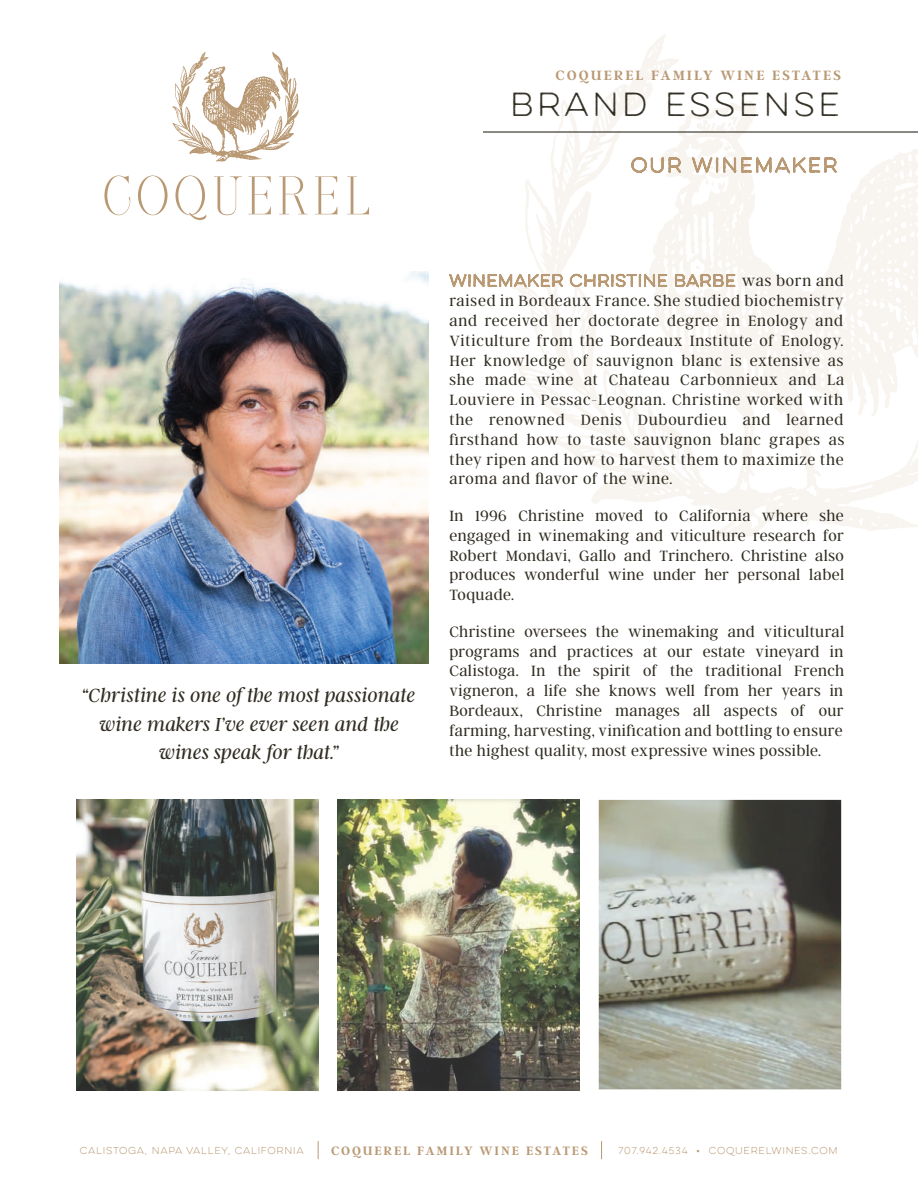
<style>
.page{position:relative;width:918px;height:1188px;background:#fff}
.page>*{position:absolute;margin:0;border:0;box-sizing:border-box;transform-origin:0 0}
.t1{font:30px "Lulo One";letter-spacing:-.08em;color:#302c21}
.t2{font:italic 300 21px/28.8px "Argent CF";color:#302c21;text-align:center}
.t3{font:300 16.5px/19.8px "Argent CF";letter-spacing:.03em;color:#302c21;text-align:justify}
.t4{font:600 15px "Argent CF";letter-spacing:.14em;color:#b99974}
.t5{font:600 13.5px "Argent CF";letter-spacing:.14em;color:#b99974}
.t6{font:9px "Lulo One";letter-spacing:-.12em;color:#b99974}
</style>
<div class="page">
<img style="left:76px;top:800px;width:243px;height:290px">
<svg style="left:514px;top:34px;width:404px;height:505px"></svg>
<svg style="left:540px;top:333px;width:15px;height:29px"></svg>
<svg style="left:318px;top:1141px;width:1px;height:18px"></svg>
<svg style="left:601px;top:1141px;width:1px;height:18px"></svg>
<svg style="left:104px;top:175px;width:26px;height:40px"></svg>
<svg style="left:138px;top:175px;width:30px;height:40px"></svg>
<svg style="left:175px;top:175px;width:31px;height:45px"></svg>
<svg style="left:214px;top:176px;width:28px;height:39px"></svg>
<svg style="left:248px;top:176px;width:23px;height:38px"></svg>
<svg style="left:279px;top:176px;width:29px;height:38px"></svg>
<svg style="left:315px;top:176px;width:22px;height:38px"></svg>
<svg style="left:347px;top:176px;width:22px;height:38px"></svg>
<svg style="left:172px;top:52px;width:127px;height:110px"></svg>
<hr style="left:483px;top:131px;width:435px;height:2px;background:#302c21">
<svg style="left:632px;top:157px;width:31px;height:16px"></svg>
<svg style="left:669px;top:158px;width:12px;height:14px"></svg>
<svg style="left:692px;top:143px;width:144px;height:30px"></svg>
<svg style="left:449px;top:272px;width:114px;height:17px"></svg>
<svg style="left:570px;top:274px;width:97px;height:15px"></svg>
<svg style="left:675px;top:265px;width:61px;height:24px"></svg>
<img style="left:599px;top:800px;width:242px;height:289px">
<img style="left:338px;top:800px;width:242px;height:290px">
<img style="left:59px;top:272px;width:370px;height:391px">
<p class="t4" style="left:556px;top:67px;width:287px">COQUEREL FAMILY WINE ESTATES</p>
<h1 class="t1" style="left:510px;top:84px;width:337px">BRAND ESSENSE</h1>
<p class="t2" style="left:82px;top:681px;width:335px">“Christine is one of the most passionate wine makers I’ve ever seen and the wines speak for that.”</p>
<p class="t3" style="left:449px;top:291px;width:397px">raised in Bordeaux France. She studied biochemistry and received her doctorate degree in Enology and Viticulture from the Bordeaux Institute of Enology.<br>Her knowledge of sauvignon blanc is extensive as she made wine at Chateau Carbonnieux and La Louviere in Pessac-Leognan. Christine worked with the renowned Denis Dubourdieu and learned firsthand how to taste sauvignon blanc grapes as they ripen and how to harvest them to maximize the aroma and flavor of the wine.</p>
<p class="t3" style="left:449px;top:506px;width:396px">In 1996 Christine moved to California where she engaged in winemaking and viticulture research for Robert Mondavi, Gallo and Trinchero. Christine also produces wonderful wine under her personal label Toquade.</p>
<p class="t3" style="left:449px;top:622px;width:396px">Christine oversees the winemaking and viticultural programs and practices at our estate vineyard in Calistoga. In the spirit of the traditional French vigneron, a life she knows well from her years in Bordeaux, Christine manages all aspects of our farming, harvesting, vinification and bottling to ensure the highest quality, most expressive wines possible.</p>
<p class="t6" style="left:80px;top:1145px;width:227px">CALISTOGA, NAPA VALLEY, CALIFORNIA</p>
<p class="t5" style="left:331px;top:1143px;width:258px">COQUEREL FAMILY WINE ESTATES</p>
<p class="t6" style="left:618px;top:1145px;width:223px">707.942.4534 • COQUERELWINES.COM</p>
</div>
